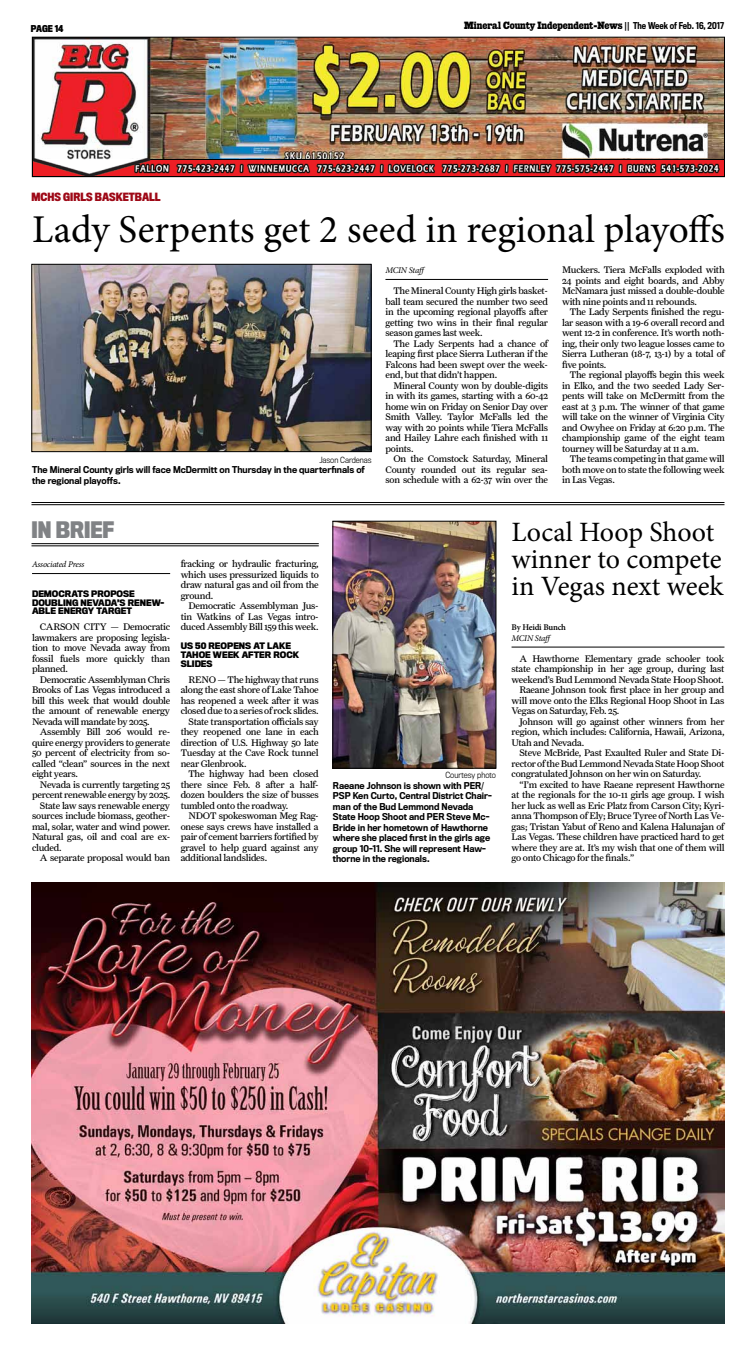
<style>
.page{position:relative;width:756px;height:1355px;background:#fff}
.page>*{position:absolute;margin:0;border:0;box-sizing:border-box;transform-origin:0 0}
.t1{font:39.38px "Minion Pro";color:#000}
.t2{font:28px/26.9px "Minion Pro";color:#000}
.t3{font:700 21px "Titling Gothic FB Cond";color:#808285}
.t4{font:10.5px "Giza Three Three";letter-spacing:-.005em;color:#000}
.t5{font:700 10.5px "Titling Gothic FB Cond";color:#9e0917}
.t6{font:9.62px/10.5px "Farnham Text";letter-spacing:-.02em;color:#000;text-align:justify}
.t7{font:500 8.75px/10.5px "Titling Gothic FB Narrow";color:#000}
.t8{font:italic 8.75px "Minion Pro";letter-spacing:-.03em;color:#000}
.t9{font:600 8.75px "Minion Pro";letter-spacing:-.025em;color:#000}
.t10{font:700 8.75px "Titling Gothic FB Cond";color:#000}
.t11{font:700 8.31px/8.8px "Titling Gothic FB Narrow";color:#000}
.t12{font:300 7.88px "Titling Gothic FB Narrow";color:#000}
.s1{font-family:"Titling Gothic FB Cond";font-weight:500;font-size:8.75px}
</style>
<div class="page">
<img style="left:34px;top:39px;width:689px;height:120px">
<img style="left:34px;top:159px;width:689px;height:1px">
<img style="left:34px;top:160px;width:689px;height:15px">
<div style="left:32px;top:37px;width:693px;height:140px;border:1px solid #000"></div>
<img style="left:32px;top:882px;width:692px;height:441px">
<hr style="left:512px;top:647px;width:213px;height:1px;background:#000">
<img style="left:335px;top:523px;width:159px;height:243px">
<div style="left:333px;top:521px;width:163px;height:247px;border:1px solid #000"></div>
<img style="left:34px;top:266px;width:335px;height:184px">
<div style="left:32px;top:264px;width:339px;height:188px;border:1px solid #000"></div>
<hr style="left:385px;top:279px;width:163px;height:1px;background:#000">
<hr style="left:32px;top:502px;width:693px;height:1px;background:#000">
<hr style="left:32px;top:504px;width:693px;height:1px;background:#000">
<hr style="left:32px;top:543px;width:287px;height:1px;background:#000">
<hr style="left:32px;top:545px;width:287px;height:1px;background:#000">
<hr style="left:32px;top:573px;width:138px;height:1px;background:#000">
<p class="t10" style="left:31px;top:23px;width:34px">PAGE 14</p>
<p class="t4" style="left:464px;top:19px;width:261px">Mineral County Independent-News <span class="s1">|| The Week of Feb. 16, 2017</span></p>
<p class="t5" style="left:32px;top:190px;width:131px">MCHS GIRLS BASKETBALL</p>
<h1 class="t1" style="left:32px;top:203px;width:694px">Lady Serpents get 2 seed in regional playoffs</h1>
<p class="t8" style="left:385px;top:264px;width:42px">MCIN Staff</p>
<p class="t6" style="left:385px;top:285px;width:164px;text-indent:8px">The Mineral County High girls basket&shy;ball team secured the number two seed in the upcoming regional playoffs after getting two wins in their final regular season games last week.</p>
<p class="t6" style="left:385px;top:338px;width:164px;text-indent:8px">The Lady Serpents had a chance of leaping first place Sierra Lutheran if the Falcons had been swept over the week&shy;end, but that didn’t happen.</p>
<p class="t6" style="left:385px;top:380px;width:164px;text-indent:8px">Mineral County won by double-digits in with its games, starting with a 60-42 home win on Friday on Senior Day over Smith Valley. Taylor McFalls led the way with 20 points while Tiera McFalls and Hailey Lahre each finished with 11 points.</p>
<p class="t6" style="left:385px;top:453px;width:164px;text-indent:8px">On the Comstock Saturday, Mineral County rounded out its regular sea&shy;son schedule with a 62-37 win over the</p>
<p class="t6" style="left:562px;top:264px;width:164px">Muckers. Tiera McFalls exploded with 24 points and eight boards, and Abby McNamara just missed a double-double with nine points and 11 rebounds.</p>
<p class="t6" style="left:562px;top:306px;width:164px;text-indent:8px">The Lady Serpents finished the regu&shy;lar season with a 19-6 overall record and went 12-2 in conference. It’s worth noth&shy;ing, their only two league losses came to Sierra Lutheran (18-7, 13-1) by a total of five points.</p>
<p class="t6" style="left:562px;top:369px;width:164px;text-indent:8px">The regional playoffs begin this week in Elko, and the two seeded Lady Ser&shy;pents will take on McDermitt from the east at 3 p.m. The winner of that game will take on the winner of Virginia City and Owyhee on Friday at 6:20 p.m. The championship game of the eight team tourney will be Saturday at 11 a.m.</p>
<p class="t6" style="left:562px;top:453px;width:164px;text-indent:8px">The teams competing in that game will both move on to state the following week in Las Vegas.</p>
<p class="t12" style="left:319px;top:455px;width:54px">Jason Cardenas</p>
<p class="t7" style="left:32px;top:465px;width:334px">The Mineral County girls will face McDermitt on Thursday in the quarterfinals of the regional playoffs.</p>
<h3 class="t3" style="left:32px;top:517px;width:84px">IN BRIEF</h3>
<p class="t8" style="left:32px;top:558px;width:54px">Associated Press</p>
<p class="t11" style="left:32px;top:589px;width:134px">DEMOCRATS PROPOSE<br>DOUBLING NEVADA’S RENEW-<br>ABLE ENERGY TARGET</p>
<p class="t6" style="left:32px;top:621px;width:140px;text-indent:8px">CARSON CITY — Democratic lawmakers are proposing legisla&shy;tion to move Nevada away from fossil fuels more quickly than planned.</p>
<p class="t6" style="left:32px;top:674px;width:140px;text-indent:8px">Democratic Assemblyman Chris Brooks of Las Vegas introduced a bill this week that would double the amount of renewable energy Nevada will mandate by 2025.</p>
<p class="t6" style="left:32px;top:726px;width:140px;text-indent:8px">Assembly Bill 206 would re&shy;quire energy providers to generate 50 percent of electricity from so&shy;called “clean” sources in the next eight years.</p>
<p class="t6" style="left:40px;top:779px;width:132px">Nevada is currently targeting 25</p>
<p class="t6" style="left:32px;top:789px;width:140px">percent renewable energy by 2025.</p>
<p class="t6" style="left:40px;top:800px;width:132px">State law says renewable energy</p>
<p class="t6" style="left:32px;top:810px;width:140px">sources include biomass, geother-</p>
<p class="t6" style="left:32px;top:821px;width:140px">mal, solar, water and wind power.</p>
<p class="t6" style="left:32px;top:831px;width:140px">Natural gas, oil and coal are ex-</p>
<p class="t6" style="left:32px;top:842px;width:31px">cluded.</p>
<p class="t6" style="left:40px;top:852px;width:132px">A separate proposal would ban</p>
<p class="t6" style="left:181px;top:558px;width:140px">fracking or hydraulic fracturing, which uses pressurized liquids to draw natural gas and oil from the ground.</p>
<p class="t6" style="left:181px;top:600px;width:140px;text-indent:8px">Democratic Assemblyman Jus&shy;tin Watkins of Las Vegas intro&shy;duced Assembly Bill 159 this week.</p>
<p class="t11" style="left:181px;top:642px;width:119px">US 50 REOPENS AT LAKE<br>TAHOE WEEK AFTER ROCK<br>SLIDES</p>
<p class="t6" style="left:189px;top:674px;width:132px">RENO — The highway that runs</p>
<p class="t6" style="left:181px;top:684px;width:140px">along the east shore of Lake Tahoe</p>
<p class="t6" style="left:181px;top:695px;width:140px">has reopened a week after it was</p>
<p class="t6" style="left:181px;top:705px;width:140px">closed due to a series of rock slides.</p>
<p class="t6" style="left:189px;top:716px;width:132px">State transportation officials say</p>
<p class="t6" style="left:181px;top:726px;width:140px">they reopened one lane in each</p>
<p class="t6" style="left:181px;top:737px;width:140px">direction of U.S. Highway 50 late</p>
<p class="t6" style="left:181px;top:747px;width:140px">Tuesday at the Cave Rock tunnel</p>
<p class="t6" style="left:181px;top:758px;width:68px">near Glenbrook.</p>
<p class="t6" style="left:189px;top:768px;width:132px">The highway had been closed</p>
<p class="t6" style="left:181px;top:779px;width:140px">there since Feb. 8 after a half-</p>
<p class="t6" style="left:181px;top:789px;width:140px">dozen boulders the size of busses</p>
<p class="t6" style="left:181px;top:800px;width:109px">tumbled onto the roadway.</p>
<p class="t6" style="left:189px;top:810px;width:132px">NDOT spokeswoman Meg Rag-</p>
<p class="t6" style="left:181px;top:821px;width:140px">onese says crews have installed a</p>
<p class="t6" style="left:181px;top:831px;width:140px">pair of cement barriers fortified by</p>
<p class="t6" style="left:181px;top:842px;width:140px">gravel to help guard against any</p>
<p class="t6" style="left:181px;top:852px;width:88px">additional landslides.</p>
<p class="t12" style="left:446px;top:770px;width:52px">Courtesy photo</p>
<p class="t7" style="left:333px;top:780px;width:160px">Raeane Johnson is shown with PER/ PSP Ken Curto, Central District Chair&shy;man of the Bud Lemmond Nevada State Hoop Shoot and PER Steve Mc-Bride in her hometown of Hawthorne where she placed first in the girls age group 10-11. She will represent Haw&shy;thorne in the regionals.</p>
<h2 class="t2" style="left:512px;top:519px;width:213px">Local Hoop Shoot winner to compete in Vegas next week</h2>
<p class="t9" style="left:512px;top:621px;width:56px">By Heidi Bunch</p>
<p class="t8" style="left:512px;top:632px;width:42px">MCIN Staff</p>
<p class="t6" style="left:519px;top:653px;width:207px">A Hawthorne Elementary grade schooler took</p>
<p class="t6" style="left:512px;top:663px;width:214px">state championship in her age group, during last</p>
<p class="t6" style="left:512px;top:674px;width:214px">weekend’s Bud Lemmond Nevada State Hoop Shoot.</p>
<p class="t6" style="left:519px;top:684px;width:207px">Raeane Johnson took first place in her group and</p>
<p class="t6" style="left:512px;top:695px;width:214px">will move onto the Elks Regional Hoop Shoot in Las</p>
<p class="t6" style="left:512px;top:705px;width:109px">Vegas on Saturday, Feb. 25.</p>
<p class="t6" style="left:519px;top:716px;width:207px">Johnson will go against other winners from her</p>
<p class="t6" style="left:512px;top:726px;width:214px">region, which includes: California, Hawaii, Arizona,</p>
<p class="t6" style="left:512px;top:737px;width:74px">Utah and Nevada.</p>
<p class="t6" style="left:519px;top:747px;width:207px">Steve McBride, Past Exaulted Ruler and State Di-</p>
<p class="t6" style="left:512px;top:758px;width:214px">rector of the Bud Lemmond Nevada State Hoop Shoot</p>
<p class="t6" style="left:512px;top:768px;width:191px">congratulated Johnson on her win on Saturday.</p>
<p class="t6" style="left:519px;top:779px;width:207px">“I’m excited to have Raeane represent Hawthorne</p>
<p class="t6" style="left:512px;top:789px;width:214px">at the regionals for the 10-11 girls age group. I wish</p>
<p class="t6" style="left:512px;top:800px;width:214px">her luck as well as Eric Platz from Carson City; Kyri-</p>
<p class="t6" style="left:512px;top:810px;width:214px">anna Thompson of Ely; Bruce Tyree of North Las Ve-</p>
<p class="t6" style="left:512px;top:821px;width:214px">gas; Tristan Yabut of Reno and Kalena Halunajan of</p>
<p class="t6" style="left:512px;top:831px;width:214px">Las Vegas. These children have practiced hard to get</p>
<p class="t6" style="left:512px;top:842px;width:214px">where they are at. It’s my wish that one of them will</p>
<p class="t6" style="left:512px;top:852px;width:124px">go onto Chicago for the finals.”</p>
</div>
